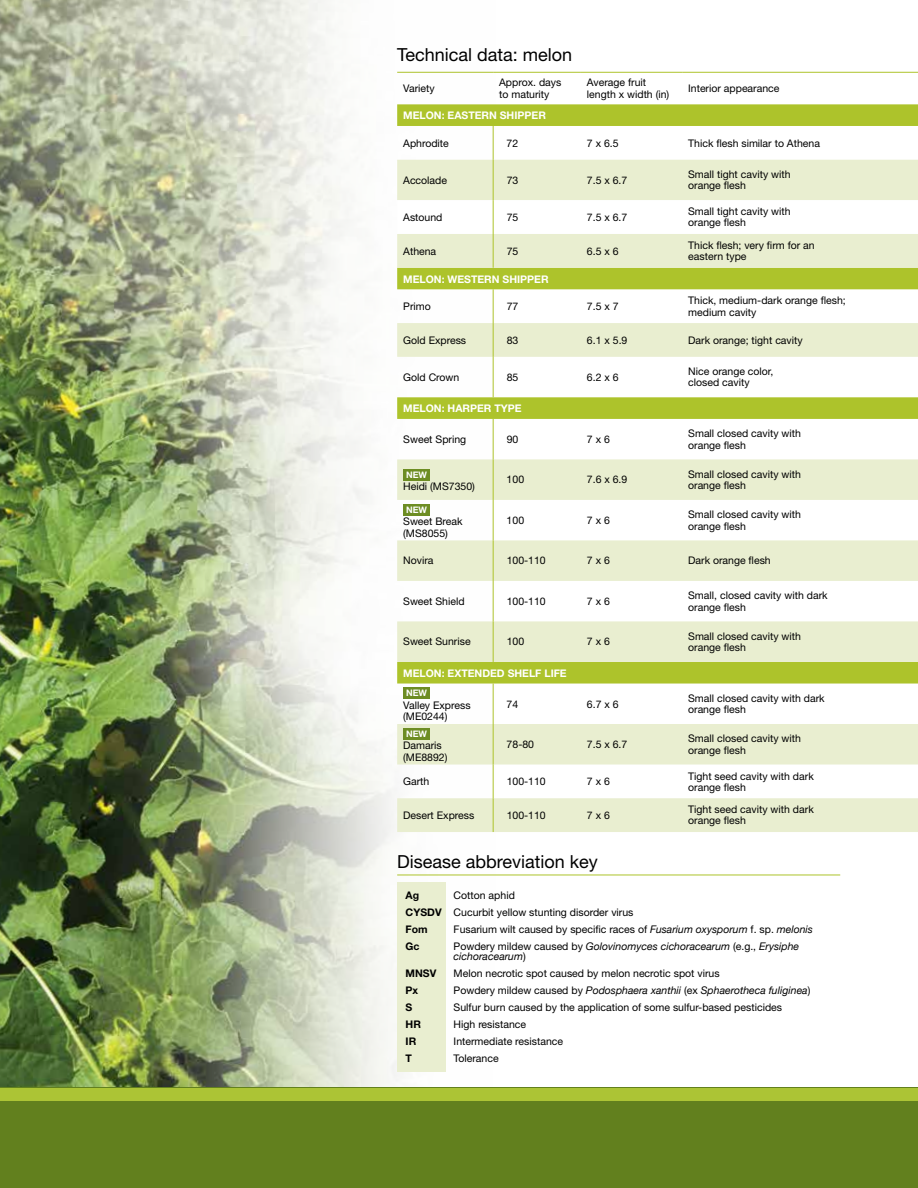
<style>
.page{position:relative;width:918px;height:1188px;background:#fff}
.page>*{position:absolute;margin:0;border:0;box-sizing:border-box;transform-origin:0 0}
.t1{font:18px "Helvetica Neue LT Std";color:#000}
.t2{font:10.5px/11.2px "Helvetica Neue LT Std";color:#000}
.t3{font:italic 10.5px/10.5px "Helvetica Neue";color:#000}
.t4{font:700 10.5px "Helvetica Neue LT Std";color:#fff}
.t5{font:700 10.5px "Helvetica Neue LT Std";color:#000}
.t6{font:700 9px "Helvetica Neue LT Pro";color:#fff}
.s1{font-weight:700}
.s2{font-family:"Helvetica Neue";font-style:italic}
.s3{font-family:"Helvetica Neue LT Std";font-style:normal}
</style>
<div class="page">
<img style="left:0;top:0;width:496px;height:1088px">
<svg style="left:397px;top:104px;width:521px;height:56px"></svg>
<svg style="left:397px;top:160px;width:521px;height:672px;fill:#e9eed0"></svg>
<svg style="left:397px;top:200px;width:521px;height:34px"></svg>
<hr style="left:397px;top:72px;width:96px;height:1px;background:#adc32b">
<hr style="left:493px;top:72px;width:88px;height:1px;background:#adc32b">
<hr style="left:581px;top:72px;width:101px;height:1px;background:#adc32b">
<hr style="left:682px;top:72px;width:236px;height:1px;background:#adc32b">
<hr style="left:493px;top:126px;width:1px;height:34px;background:#adc32b">
<hr style="left:493px;top:160px;width:1px;height:40px;background:#adc32b">
<hr style="left:493px;top:200px;width:1px;height:34px;background:#adc32b">
<hr style="left:493px;top:234px;width:1px;height:34px;background:#adc32b">
<hr style="left:493px;top:289px;width:1px;height:34px;background:#adc32b">
<hr style="left:493px;top:323px;width:1px;height:34px;background:#adc32b">
<hr style="left:493px;top:357px;width:1px;height:40px;background:#adc32b">
<hr style="left:493px;top:419px;width:1px;height:40px;background:#adc32b">
<hr style="left:493px;top:459px;width:1px;height:41px;background:#adc32b">
<hr style="left:493px;top:500px;width:1px;height:40px;background:#adc32b">
<hr style="left:493px;top:540px;width:1px;height:41px;background:#adc32b">
<hr style="left:493px;top:581px;width:1px;height:40px;background:#adc32b">
<hr style="left:493px;top:621px;width:1px;height:41px;background:#adc32b">
<hr style="left:493px;top:684px;width:1px;height:40px;background:#adc32b">
<hr style="left:493px;top:724px;width:1px;height:41px;background:#adc32b">
<hr style="left:493px;top:765px;width:1px;height:33px;background:#adc32b">
<hr style="left:493px;top:798px;width:1px;height:34px;background:#adc32b">
<div style="left:403px;top:469px;width:27px;height:12px;background:#6d8d23"></div>
<div style="left:403px;top:504px;width:27px;height:11px;background:#6d8d23"></div>
<div style="left:403px;top:687px;width:27px;height:12px;background:#6d8d23"></div>
<div style="left:403px;top:728px;width:27px;height:12px;background:#6d8d23"></div>
<div style="left:397px;top:882px;width:49px;height:190px;background:#e9eed0"></div>
<hr style="left:397px;top:875px;width:443px;height:1px;background:#adc32b">
<div style="left:0;top:1088px;width:918px;height:100px;background:#62801e"></div>
<div style="left:0;top:1088px;width:918px;height:12px;background:#acc435"></div>
<h1 class="t1" style="left:397px;top:44px;width:177px">Technical data: melon</h1>
<p class="t2" style="left:403px;top:83px;width:33px">Variety</p>
<p class="t2" style="left:499px;top:76px;width:64px;line-height:12.6px">Approx. days to maturity</p>
<p class="t2" style="left:587px;top:76px;width:84px;line-height:12.6px">Average fruit length x width (in)</p>
<p class="t2" style="left:688px;top:83px;width:93px">Interior appearance</p>
<p class="t4" style="left:403px;top:108px;width:144px">MELON: EASTERN SHIPPER</p>
<p class="t2" style="left:403px;top:137px;width:47px">Aphrodite</p>
<p class="t2" style="left:507px;top:137px;width:13px">72</p>
<p class="t2" style="left:587px;top:137px;width:33px">7 x 6.5</p>
<p class="t2" style="left:688px;top:137px;width:133px">Thick flesh similar to Athena</p>
<p class="t2" style="left:403px;top:174px;width:45px">Accolade</p>
<p class="t2" style="left:507px;top:174px;width:13px">73</p>
<p class="t2" style="left:587px;top:174px;width:42px">7.5 x 6.7</p>
<p class="t2" style="left:688px;top:169px;width:104px">Small tight cavity with orange flesh</p>
<p class="t2" style="left:403px;top:211px;width:41px">Astound</p>
<p class="t2" style="left:507px;top:211px;width:13px">75</p>
<p class="t2" style="left:587px;top:211px;width:42px">7.5 x 6.7</p>
<p class="t2" style="left:688px;top:206px;width:104px">Small tight cavity with orange flesh</p>
<p class="t2" style="left:403px;top:245px;width:35px">Athena</p>
<p class="t2" style="left:507px;top:245px;width:13px">75</p>
<p class="t2" style="left:587px;top:245px;width:33px">6.5 x 6</p>
<p class="t2" style="left:688px;top:239px;width:128px">Thick flesh; very firm for an eastern type</p>
<p class="t4" style="left:403px;top:272px;width:147px">MELON: WESTERN SHIPPER</p>
<p class="t2" style="left:403px;top:300px;width:29px">Primo</p>
<p class="t2" style="left:507px;top:300px;width:13px">77</p>
<p class="t2" style="left:587px;top:300px;width:33px">7.5 x 7</p>
<p class="t2" style="left:688px;top:295px;width:159px">Thick, medium-dark orange flesh; medium cavity</p>
<p class="t2" style="left:403px;top:334px;width:64px">Gold Express</p>
<p class="t2" style="left:507px;top:334px;width:13px">83</p>
<p class="t2" style="left:587px;top:334px;width:42px">6.1 x 5.9</p>
<p class="t2" style="left:688px;top:334px;width:116px">Dark orange; tight cavity</p>
<p class="t2" style="left:403px;top:371px;width:58px">Gold Crown</p>
<p class="t2" style="left:507px;top:371px;width:13px">85</p>
<p class="t2" style="left:587px;top:371px;width:33px">6.2 x 6</p>
<p class="t2" style="left:688px;top:366px;width:87px">Nice orange color, closed cavity</p>
<p class="t4" style="left:403px;top:402px;width:120px">MELON: HARPER TYPE</p>
<p class="t2" style="left:403px;top:433px;width:64px">Sweet Spring</p>
<p class="t2" style="left:507px;top:433px;width:13px">90</p>
<p class="t2" style="left:587px;top:433px;width:24px">7 x 6</p>
<p class="t2" style="left:688px;top:428px;width:114px">Small closed cavity with orange flesh</p>
<p class="t6" style="left:406px;top:469px;width:22px">NEW</p>
<p class="t2" style="left:403px;top:481px;width:73px">Heidi (MS7350)</p>
<p class="t2" style="left:507px;top:474px;width:19px">100</p>
<p class="t2" style="left:587px;top:474px;width:42px">7.6 x 6.9</p>
<p class="t2" style="left:688px;top:468px;width:114px">Small closed cavity with orange flesh</p>
<p class="t6" style="left:406px;top:504px;width:22px">NEW</p>
<p class="t2" style="left:403px;top:516px;width:61px">Sweet Break (MS8055)</p>
<p class="t2" style="left:507px;top:514px;width:19px">100</p>
<p class="t2" style="left:587px;top:514px;width:24px">7 x 6</p>
<p class="t2" style="left:688px;top:509px;width:114px">Small closed cavity with orange flesh</p>
<p class="t2" style="left:403px;top:555px;width:32px">Novira</p>
<p class="t2" style="left:507px;top:555px;width:41px">100-110</p>
<p class="t2" style="left:587px;top:555px;width:24px">7 x 6</p>
<p class="t2" style="left:688px;top:555px;width:84px">Dark orange flesh</p>
<p class="t2" style="left:403px;top:595px;width:63px">Sweet Shield</p>
<p class="t2" style="left:507px;top:595px;width:41px">100-110</p>
<p class="t2" style="left:587px;top:595px;width:24px">7 x 6</p>
<p class="t2" style="left:688px;top:590px;width:141px">Small, closed cavity with dark orange flesh</p>
<p class="t2" style="left:403px;top:636px;width:69px">Sweet Sunrise</p>
<p class="t2" style="left:507px;top:636px;width:19px">100</p>
<p class="t2" style="left:587px;top:636px;width:24px">7 x 6</p>
<p class="t2" style="left:688px;top:630px;width:114px">Small closed cavity with orange flesh</p>
<p class="t4" style="left:403px;top:667px;width:165px">MELON: EXTENDED SHELF LIFE</p>
<p class="t6" style="left:406px;top:688px;width:22px">NEW</p>
<p class="t2" style="left:403px;top:699px;width:69px">Valley Express (ME0244)</p>
<p class="t2" style="left:507px;top:698px;width:13px">74</p>
<p class="t2" style="left:587px;top:698px;width:33px">6.7 x 6</p>
<p class="t2" style="left:688px;top:692px;width:138px">Small closed cavity with dark orange flesh</p>
<p class="t6" style="left:406px;top:728px;width:22px">NEW</p>
<p class="t2" style="left:403px;top:740px;width:46px">Damaris (ME8892)</p>
<p class="t2" style="left:507px;top:739px;width:29px">78-80</p>
<p class="t2" style="left:587px;top:739px;width:42px">7.5 x 6.7</p>
<p class="t2" style="left:688px;top:733px;width:114px">Small closed cavity with orange flesh</p>
<p class="t2" style="left:403px;top:776px;width:28px">Garth</p>
<p class="t2" style="left:507px;top:776px;width:41px">100-110</p>
<p class="t2" style="left:587px;top:776px;width:24px">7 x 6</p>
<p class="t2" style="left:688px;top:770px;width:127px">Tight seed cavity with dark orange flesh</p>
<p class="t2" style="left:403px;top:809px;width:73px">Desert Express</p>
<p class="t2" style="left:507px;top:809px;width:41px">100-110</p>
<p class="t2" style="left:587px;top:809px;width:24px">7 x 6</p>
<p class="t2" style="left:688px;top:804px;width:127px">Tight seed cavity with dark orange flesh</p>
<h1 class="t1" style="left:397px;top:851px;width:202px">Disease abbreviation key</h1>
<p class="t2" style="left:406px;top:887px;width:229px;line-height:17px;text-indent:48px">Cotton aphid<br><span class="s1">CYSDV</span> Cucurbit yellow stunting disorder virus<br><span class="s1">Fom</span></p>
<p class="t5" style="left:406px;top:889px;width:15px">Ag</p>
<p class="t2" style="left:454px;top:923px;width:361px">Fusarium wilt caused by specific races of <span class="s2">Fusarium oxysporum</span> f. sp. <span class="s2">melonis</span></p>
<p class="t5" style="left:406px;top:940px;width:15px">Gc</p>
<p class="t3" style="left:454px;top:941px;width:347px"><span class="s3">Powdery mildew caused by</span> Golovinomyces cichoracearum <span class="s3">(e.g.,</span> Erysiphe cichoracearum<span class="s3">)</span></p>
<p class="t5" style="left:406px;top:967px;width:32px">MNSV</p>
<p class="t2" style="left:454px;top:968px;width:268px">Melon necrotic spot caused by melon necrotic spot virus</p>
<p class="t5" style="left:406px;top:984px;width:14px">Px</p>
<p class="t3" style="left:454px;top:986px;width:358px"><span class="s3">Powdery mildew caused by</span> Podosphaera xanthii <span class="s3">(ex</span> Sphaerotheca fuliginea<span class="s3">)</span></p>
<p class="t5" style="left:406px;top:1001px;width:8px">S</p>
<p class="t2" style="left:454px;top:1002px;width:330px">Sulfur burn caused by the application of some sulfur-based pesticides</p>
<p class="t5" style="left:406px;top:1018px;width:17px">HR</p>
<p class="t2" style="left:454px;top:1019px;width:74px">High resistance</p>
<p class="t5" style="left:406px;top:1035px;width:12px">IR</p>
<p class="t2" style="left:454px;top:1036px;width:111px">Intermediate resistance</p>
<p class="t5" style="left:406px;top:1052px;width:8px">T</p>
<p class="t2" style="left:454px;top:1053px;width:47px">Tolerance</p>
</div>
